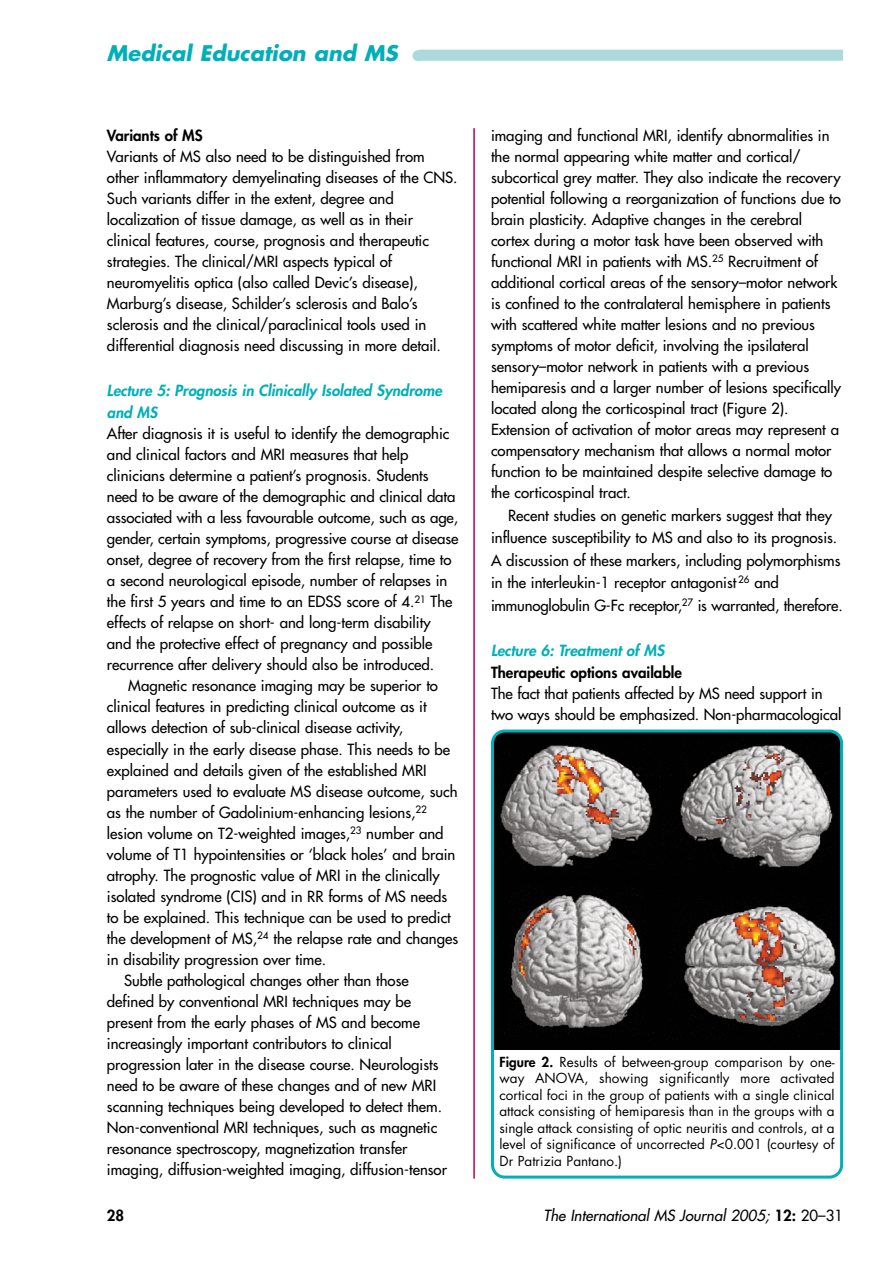
<style>
.page{position:relative;width:893px;height:1263px;background:#fff}
.page>*{position:absolute;margin:0;border:0;box-sizing:border-box;transform-origin:0 0}
.t1{font:italic 700 21px "Futura";color:#00afb8}
.t2{font:15px/21px "Futura";color:#000}
.t3{font:italic 800 15px/22.5px "Futura";color:#00afb8}
.t4{font:800 15px "Futura";color:#000}
.t5{font:italic 15px "Futura";color:#000}
.t6{font:13.5px/16.5px "Futura";color:#000;text-align:justify}
.s1{color:#acd9db}
.s2{font-weight:800}
.s3{font-style:italic}
.s4{font-weight:800;font-style:normal}
.s5{font-style:normal}
</style>
<div class="page">
<svg style="left:419px;top:49px;width:425px;height:1130px"></svg>
<h1 class="t1" style="left:107px;top:43px;width:319px">Medical Education and MS <span class="s1">●</span></h1>
<p class="t4" style="left:107px;top:128px;width:97px">Variants of MS</p>
<p class="t2" style="left:107px;top:147px;width:352px">Variants of MS also need to be distinguished from other inflammatory demyelinating diseases of the CNS.<br>Such variants differ in the extent, degree and localization of tissue damage, as well as in their clinical features, course, prognosis and therapeutic strategies. The clinical/MRI aspects typical of neuromyelitis optica (also called Devic’s disease), Marburg’s disease, Schilder’s sclerosis and Balo’s sclerosis and the clinical/paraclinical tools used in differential diagnosis need discussing in more detail.</p>
<p class="t3" style="left:107px;top:380px;width:336px">Lecture 5: Prognosis in Clinically Isolated Syndrome and MS</p>
<p class="t2" style="left:107px;top:424px;width:353px">After diagnosis it is useful to identify the demographic and clinical factors and MRI measures that help clinicians determine a patient’s prognosis. Students need to be aware of the demographic and clinical data associated with a less favourable outcome, such as age, gender, certain symptoms, progressive course at disease onset, degree of recovery from the first relapse, time to a second neurological episode, number of relapses in the first 5 years and time to an EDSS score of 4.<sup>21</sup> The effects of relapse on short- and long-term disability and the protective effect of pregnancy and possible recurrence after delivery should also be introduced.</p>
<p class="t2" style="left:128px;top:676px;width:311px">Magnetic resonance imaging may be superior to</p>
<p class="t2" style="left:107px;top:697px;width:321px">clinical features in predicting clinical outcome as it</p>
<p class="t2" style="left:107px;top:718px;width:298px">allows detection of sub-clinical disease activity,</p>
<p class="t2" style="left:107px;top:739px;width:344px">especially in the early disease phase. This needs to be</p>
<p class="t2" style="left:107px;top:760px;width:321px">explained and details given of the established MRI</p>
<p class="t2" style="left:107px;top:781px;width:352px">parameters used to evaluate MS disease outcome, such</p>
<p class="t2" style="left:107px;top:802px;width:321px">as the number of Gadolinium-enhancing lesions,<sup>22</sup></p>
<p class="t2" style="left:107px;top:823px;width:338px">lesion volume on T2-weighted images,<sup>23</sup> number and</p>
<p class="t2" style="left:107px;top:844px;width:350px">volume of T1 hypointensities or ‘black holes’ and brain</p>
<p class="t2" style="left:107px;top:865px;width:334px">atrophy. The prognostic value of MRI in the clinically</p>
<p class="t2" style="left:107px;top:886px;width:342px">isolated syndrome (CIS) and in RR forms of MS needs</p>
<p class="t2" style="left:107px;top:907px;width:345px">to be explained. This technique can be used to predict</p>
<p class="t2" style="left:107px;top:928px;width:352px">the development of MS,<sup>24</sup> the relapse rate and changes</p>
<p class="t2" style="left:107px;top:949px;width:220px">in disability progression over time.</p>
<p class="t2" style="left:124px;top:970px;width:286px">Subtle pathological changes other than those</p>
<p class="t2" style="left:107px;top:991px;width:305px">defined by conventional MRI techniques may be</p>
<p class="t2" style="left:107px;top:1012px;width:314px">present from the early phases of MS and become</p>
<p class="t2" style="left:107px;top:1033px;width:286px">increasingly important contributors to clinical</p>
<p class="t2" style="left:107px;top:1054px;width:333px">progression later in the disease course. Neurologists</p>
<p class="t2" style="left:107px;top:1075px;width:331px">need to be aware of these changes and of new MRI</p>
<p class="t2" style="left:107px;top:1096px;width:336px">scanning techniques being developed to detect them.</p>
<p class="t2" style="left:107px;top:1117px;width:332px">Non-conventional MRI techniques, such as magnetic</p>
<p class="t2" style="left:107px;top:1138px;width:302px">resonance spectroscopy, magnetization transfer</p>
<p class="t2" style="left:107px;top:1159px;width:341px">imaging, diffusion-weighted imaging, diffusion-tensor</p>
<p class="t2" style="left:491px;top:126px;width:351px">imaging and functional MRI, identify abnormalities in the normal appearing white matter and cortical/ subcortical grey matter. They also indicate the recovery potential following a reorganization of functions due to brain plasticity. Adaptive changes in the cerebral cortex during a motor task have been observed with functional MRI in patients with MS.<sup>25</sup> Recruitment of additional cortical areas of the sensory–motor network is confined to the contralateral hemisphere in patients with scattered white matter lesions and no previous symptoms of motor deficit, involving the ipsilateral sensory–motor network in patients with a previous hemiparesis and a larger number of lesions specifically located along the corticospinal tract (Figure 2).<br>Extension of activation of motor areas may represent a compensatory mechanism that allows a normal motor function to be maintained despite selective damage to the corticospinal tract.</p>
<p class="t2" style="left:491px;top:505px;width:353px;line-height:22.5px;text-indent:17px">Recent studies on genetic markers suggest that they influence susceptibility to MS and also to its prognosis.<br>A discussion of these markers, including polymorphisms in the interleukin-1 receptor antagonist <sup>26</sup> and immunoglobulin G-Fc receptor,<sup>27</sup> is warranted, therefore.</p>
<p class="t3" style="left:491px;top:640px;width:175px">Lecture 6: Treatment of MS</p>
<p class="t4" style="left:491px;top:665px;width:192px">Therapeutic options available</p>
<p class="t2" style="left:491px;top:684px;width:352px">The fact that patients affected by MS need support in two ways should be emphasized. Non-pharmacological</p>
<p class="t6" style="left:499px;top:1054px;width:336px"><span class="s2">Figure 2.</span> Results of between-group comparison by one&shy;way ANOVA, showing significantly more activated cortical foci in the group of patients with a single clinical attack consisting of hemiparesis than in the groups with a single attack consisting of optic neuritis and controls, at a level of significance of uncorrected <span class="s3">P</span>&lt;0.001 (courtesy of Dr Patrizia Pantano.)</p>
<p class="t4" style="left:107px;top:1208px;width:19px">28</p>
<p class="t5" style="left:543px;top:1208px;width:301px">The International MS Journal 2005; <span class="s4">12:</span> <span class="s5">20–31</span></p>
</div>
